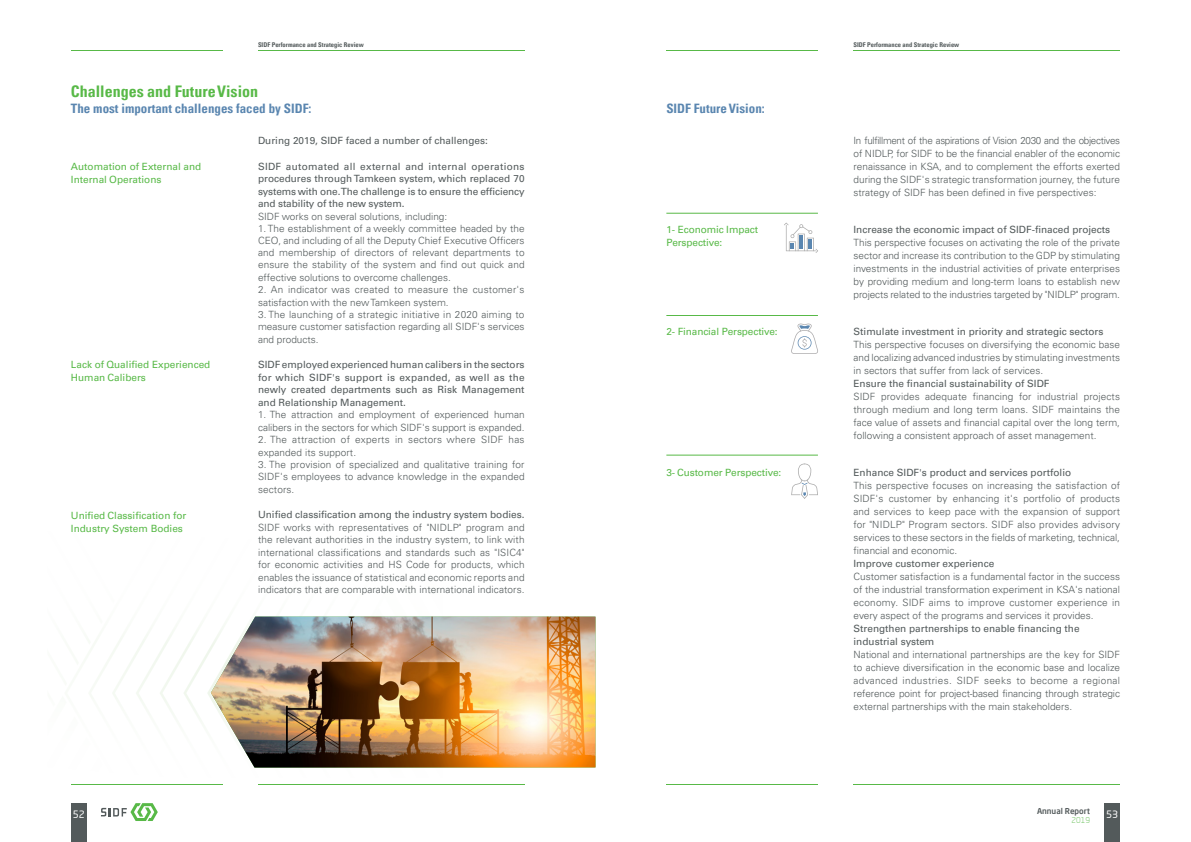
<style>
.page{position:relative;width:1191px;height:842px;background:#fff}
.page>*{position:absolute;margin:0;border:0;box-sizing:border-box;transform-origin:0 0}
.t1{font:700 condensed 16px "Univers";color:#58b947}
.t2{font:700 condensed 13px "Univers";color:#5a86b0}
.t3{font:300 10px/13px "Univers";color:#535a5b;text-align:justify}
.t4{font:10px/12.5px "Univers";color:#535a5b;text-align:justify}
.t5{font:10px/13px "Univers";color:#58b947}
.t6{font:300 10px/12.5px "Univers";letter-spacing:.02em;color:#535a5b}
.t7{font:10px "Neo Sans Arabic";color:#fff}
.t8{font:500 8px "Neo Sans Arabic";color:#535a5b}
.t9{font:300 8px "Neo Sans Arabic";color:#58b947}
.t10{font:700 condensed 6.5px "Univers";color:#535a5b}
</style>
<div class="page">
<hr style="left:853px;top:50px;width:267px;height:1px;background:#58b947">
<hr style="left:853px;top:784px;width:267px;height:1px;background:#58b947">
<hr style="left:666px;top:50px;width:152px;height:1px;background:#58b947">
<hr style="left:666px;top:784px;width:152px;height:1px;background:#58b947">
<hr style="left:258px;top:50px;width:266px;height:1px;background:#58b947">
<hr style="left:258px;top:784px;width:266px;height:1px;background:#58b947">
<hr style="left:71px;top:50px;width:152px;height:1px;background:#58b947">
<hr style="left:71px;top:784px;width:152px;height:1px;background:#58b947">
<svg style="left:101px;top:803px;width:57px;height:18px"></svg>
<div style="left:1104px;top:803px;width:16px;height:39px;background:#535a5b"></div>
<div style="left:71px;top:803px;width:16px;height:39px;background:#535a5b"></div>
<img style="left:211px;top:617px;width:384px;height:150px">
<svg style="left:791px;top:324px;width:27px;height:30px"></svg>
<svg style="left:784px;top:223px;width:34px;height:30px"></svg>
<svg style="left:791px;top:464px;width:27px;height:35px"></svg>
<hr style="left:666px;top:315px;width:152px;height:1px;background:#58b947">
<hr style="left:666px;top:213px;width:152px;height:1px;background:#58b947">
<hr style="left:666px;top:455px;width:152px;height:1px;background:#58b947">
<p class="t10" style="left:258px;top:41px;width:107px">SIDF Performance and Strategic Review</p>
<p class="t10" style="left:853px;top:41px;width:107px">SIDF Performance and Strategic Review</p>
<h1 class="t1" style="left:71px;top:81px;width:189px">Challenges and Future Vision</h1>
<h2 class="t2" style="left:71px;top:101px;width:242px">The most important challenges faced by SIDF:</h2>
<h2 class="t2" style="left:666px;top:101px;width:100px">SIDF Future Vision:</h2>
<p class="t4" style="left:258px;top:134px;width:231px">During 2019, SIDF faced a number of challenges:</p>
<p class="t4" style="left:258px;top:160px;width:268px">SIDF automated all external and internal operations procedures through Tamkeen system, which replaced 70 systems with one. The challenge is to ensure the efficiency and stability of the new system.</p>
<p class="t3" style="left:258px;top:210px;width:191px">SIDF works on several solutions, including:</p>
<p class="t3" style="left:258px;top:223px;width:268px;line-height:12.1px">1. The establishment of a weekly committee headed by the CEO, and including of all the Deputy Chief Executive Officers and membership of directors of relevant departments to ensure the stability of the system and find out quick and effective solutions to overcome challenges.</p>
<p class="t6" style="left:258px;top:283px;width:268px">2. An indicator was created to measure the customer's satisfaction with the new Tamkeen system.</p>
<p class="t3" style="left:258px;top:309px;width:268px;line-height:12px">3. The launching of a strategic initiative in 2020 aiming to measure customer satisfaction regarding all SIDF's services</p>
<p class="t3" style="left:258px;top:333px;width:62px">and products.</p>
<p class="t4" style="left:258px;top:358px;width:268px">SIDF employed experienced human calibers in the sectors for which SIDF's support is expanded, as well as the newly created departments such as Risk Management and Relationship Management.</p>
<p class="t3" style="left:258px;top:408px;width:268px;line-height:12.5px">1. The attraction and employment of experienced human calibers in the sectors for which SIDF's support is expanded.</p>
<p class="t6" style="left:258px;top:433px;width:268px">2. The attraction of experts in sectors where SIDF has expanded its support.</p>
<p class="t3" style="left:258px;top:459px;width:268px;line-height:12px">3. The provision of specialized and qualitative training for<br>SIDF's employees to advance knowledge in the expanded</p>
<p class="t3" style="left:258px;top:483px;width:38px">sectors.</p>
<p class="t4" style="left:258px;top:508px;width:268px">Unified classification among the industry system bodies.</p>
<p class="t3" style="left:258px;top:521px;width:268px;line-height:12.5px">SIDF works with representatives of "NIDLP" program and the relevant authorities in the industry system, to link with international classifications and standards such as "ISIC4" for economic activities and HS Code for products, which enables the issuance of statistical and economic reports and indicators that are comparable with international indicators.</p>
<p class="t5" style="left:71px;top:160px;width:132px">Automation of External and<br>Internal Operations</p>
<p class="t5" style="left:666px;top:223px;width:93px">1- Economic Impact<br>Perspective:</p>
<p class="t5" style="left:666px;top:325px;width:113px">2- Financial Perspective:</p>
<p class="t5" style="left:71px;top:358px;width:141px">Lack of Qualified Experienced<br>Human Calibers</p>
<p class="t5" style="left:666px;top:466px;width:116px">3- Customer Perspective:</p>
<p class="t5" style="left:71px;top:508px;width:117px">Unified Classification for<br>Industry System Bodies</p>
<p class="t3" style="left:853px;top:134px;width:268px">In fulfillment of the aspirations of Vision 2030 and the objectives of NIDLP, for SIDF to be the financial enabler of the economic renaissance in KSA, and to complement the efforts exerted during the SIDF's strategic transformation journey, the future strategy of SIDF has been defined in five perspectives:</p>
<p class="t4" style="left:853px;top:223px;width:258px">Increase the economic impact of SIDF-finaced projects</p>
<p class="t3" style="left:853px;top:236px;width:268px">This perspective focuses on activating the role of the private sector and increase its contribution to the GDP by stimulating investments in the industrial activities of private enterprises by providing medium and long-term loans to establish new projects related to the industries targeted by "NIDLP" program.</p>
<p class="t4" style="left:853px;top:325px;width:251px">Stimulate investment in priority and strategic sectors</p>
<p class="t3" style="left:853px;top:338px;width:268px">This perspective focuses on diversifying the economic base and localizing advanced industries by stimulating investments in sectors that suffer from lack of services.</p>
<p class="t4" style="left:853px;top:377px;width:197px">Ensure the financial sustainability of SIDF</p>
<p class="t3" style="left:853px;top:390px;width:268px">SIDF provides adequate financing for industrial projects through medium and long term loans. SIDF maintains the face value of assets and financial capital over the long term, following a consistent approach of asset management.</p>
<p class="t4" style="left:853px;top:466px;width:219px">Enhance SIDF's product and services portfolio</p>
<p class="t3" style="left:853px;top:479px;width:268px">This perspective focuses on increasing the satisfaction of SIDF's customer by enhancing it's portfolio of products and services to keep pace with the expansion of support for "NIDLP" Program sectors. SIDF also provides advisory services to these sectors in the fields of marketing, technical, financial and economic.</p>
<p class="t4" style="left:853px;top:557px;width:142px">Improve customer experience</p>
<p class="t3" style="left:853px;top:570px;width:268px">Customer satisfaction is a fundamental factor in the success of the industrial transformation experiment in KSA's national economy. SIDF aims to improve customer experience in every aspect of the programs and services it provides.</p>
<p class="t4" style="left:853px;top:622px;width:228px;line-height:13px">Strengthen partnerships to enable financing the industrial system</p>
<p class="t3" style="left:853px;top:648px;width:268px">National and international partnerships are the key for SIDF to achieve diversification in the economic base and localize advanced industries. SIDF seeks to become a regional reference point for project-based financing through strategic external partnerships with the main stakeholders.</p>
<p class="t8" style="left:1037px;top:805px;width:55px">Annual Report</p>
<p class="t9" style="left:1071px;top:814px;width:20px">2019</p>
<p class="t7" style="left:73px;top:807px;width:14px">52</p>
<p class="t7" style="left:1106px;top:807px;width:14px">53</p>
</div>
